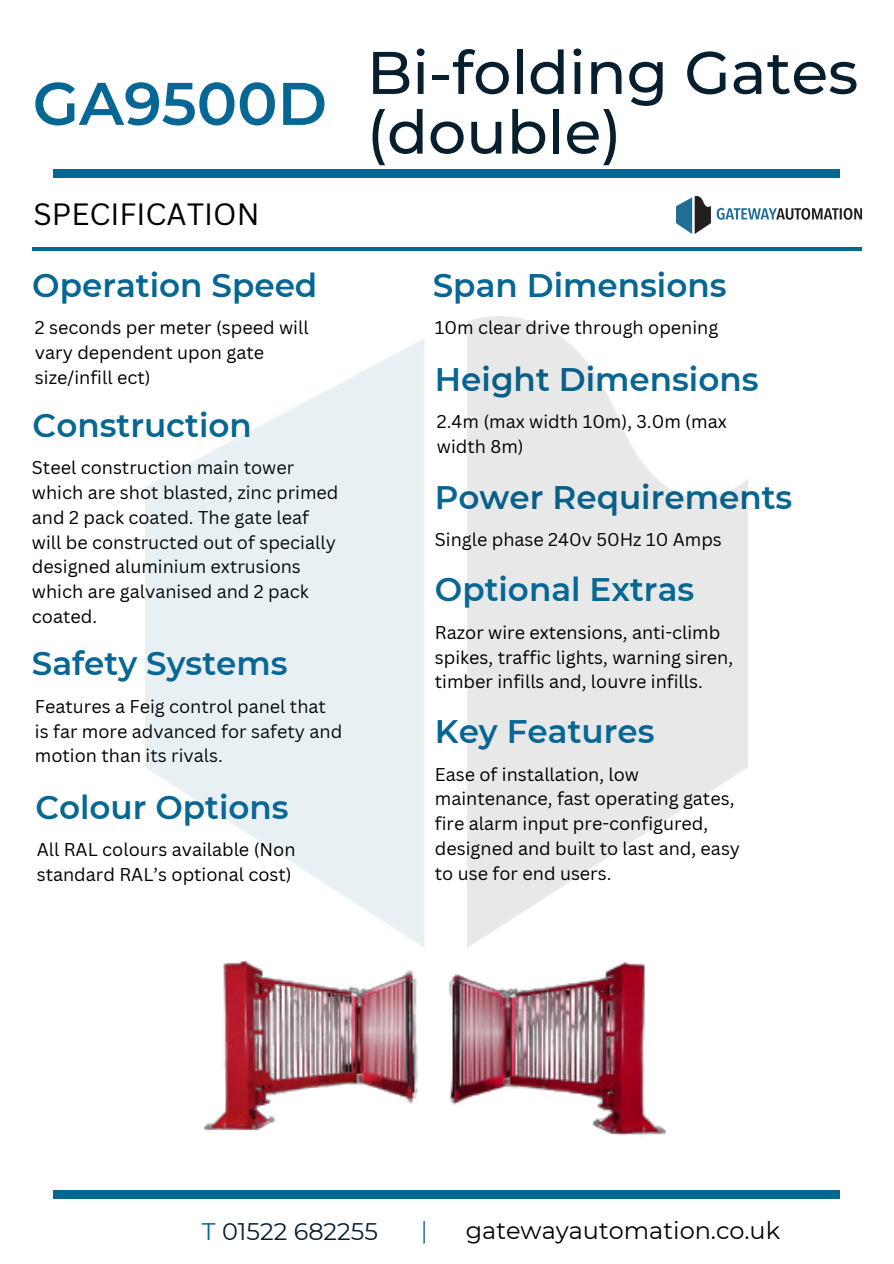
<style>
.page{position:relative;width:894px;height:1264px;background:#fff}
.page>*{position:absolute;margin:0;border:0;box-sizing:border-box;transform-origin:0 0}
.t1{font:500 60px/59.7px "Montserrat";color:#071e2e}
.t2{font:600 60px "Montserrat";color:#066794}
.t3{font:600 32.55px "Montserrat";color:#066794}
.t4{font:30px "Canva Sans";color:#000}
.t5{font:24px "Montserrat";color:#000}
.t6{font:24px "Montserrat";color:#071e2e}
.t7{font:24px "Montserrat";color:#1f6e97}
.t8{font:18px/24.8px "Canva Sans";color:#000}
.s1{color:#066794}
</style>
<div class="page">
<div style="left:54px;top:170px;width:785px;height:8px;background:#066794"></div>
<div style="left:54px;top:1190px;width:785px;height:8px;background:#066794"></div>
<hr style="left:32px;top:247px;width:829px;height:4px;background:#066794">
<img style="left:203px;top:947px;width:221px;height:184px">
<img style="left:449px;top:947px;width:218px;height:189px">
<img style="left:676px;top:196px;width:185px;height:37px">
<h1 class="t2" style="left:33px;top:67px;width:296px">GA9500D</h1>
<h4 class="t4" style="left:34px;top:192px;width:227px">SPECIFICATION</h4>
<p class="t3" style="left:32px;top:265px;width:286px">Operation Speed</p>
<p class="t8" style="left:35px;top:315px;width:275px">2 seconds per meter (speed will vary dependent upon gate size/infill ect)</p>
<h4 class="t3" style="left:33px;top:405px;width:221px">Construction</h4>
<p class="t8" style="left:32px;top:455px;width:308px">Steel construction main tower which are shot blasted, zinc primed and 2 pack coated. The gate leaf will be constructed out of specially designed aluminium extrusions which are galvanised and 2 pack coated.</p>
<p class="t3" style="left:32px;top:643px;width:257px">Safety Systems</p>
<p class="t8" style="left:35px;top:693px;width:309px">Features a Feig control panel that is far more advanced for safety and motion than its rivals.</p>
<p class="t3" style="left:35px;top:787px;width:255px">Colour Options</p>
<h4 class="t8" style="left:37px;top:837px;width:260px">All RAL colours available (Non standard RAL’s optional cost)</h4>
<h2 class="t1" style="left:367px;top:43px;width:492px">Bi-folding Gates (double)</h2>
<p class="t3" style="left:432px;top:265px;width:295px">Span Dimensions</p>
<h4 class="t8" style="left:435px;top:315px;width:285px">10m clear drive through opening</h4>
<p class="t3" style="left:435px;top:359px;width:325px">Height Dimensions</p>
<h4 class="t8" style="left:437px;top:409px;width:291px">2.4m (max width 10m), 3.0m (max width 8m)</h4>
<p class="t3" style="left:435px;top:477px;width:359px">Power Requirements</p>
<p class="t8" style="left:435px;top:527px;width:288px">Single phase 240v 50Hz 10 Amps</p>
<h4 class="t3" style="left:435px;top:569px;width:261px">Optional Extras</h4>
<h4 class="t8" style="left:435px;top:619px;width:299px">Razor wire extensions, anti-climb spikes, traffic lights, warning siren, timber infills and, louvre infills.</h4>
<p class="t3" style="left:435px;top:711px;width:221px">Key Features</p>
<h4 class="t8" style="left:435px;top:761px;width:307px">Ease of installation, low maintenance, fast operating gates, fire alarm input pre-configured, designed and built to last and, easy to use for end users.</h4>
<p class="t6" style="left:202px;top:1216px;width:178px"><span class="s1">T</span> 01522 682255</p>
<h3 class="t7" style="left:421px;top:1215px;width:9px">|</h3>
<h3 class="t5" style="left:465px;top:1215px;width:316px">gatewayautomation.co.uk</h3>
</div>
